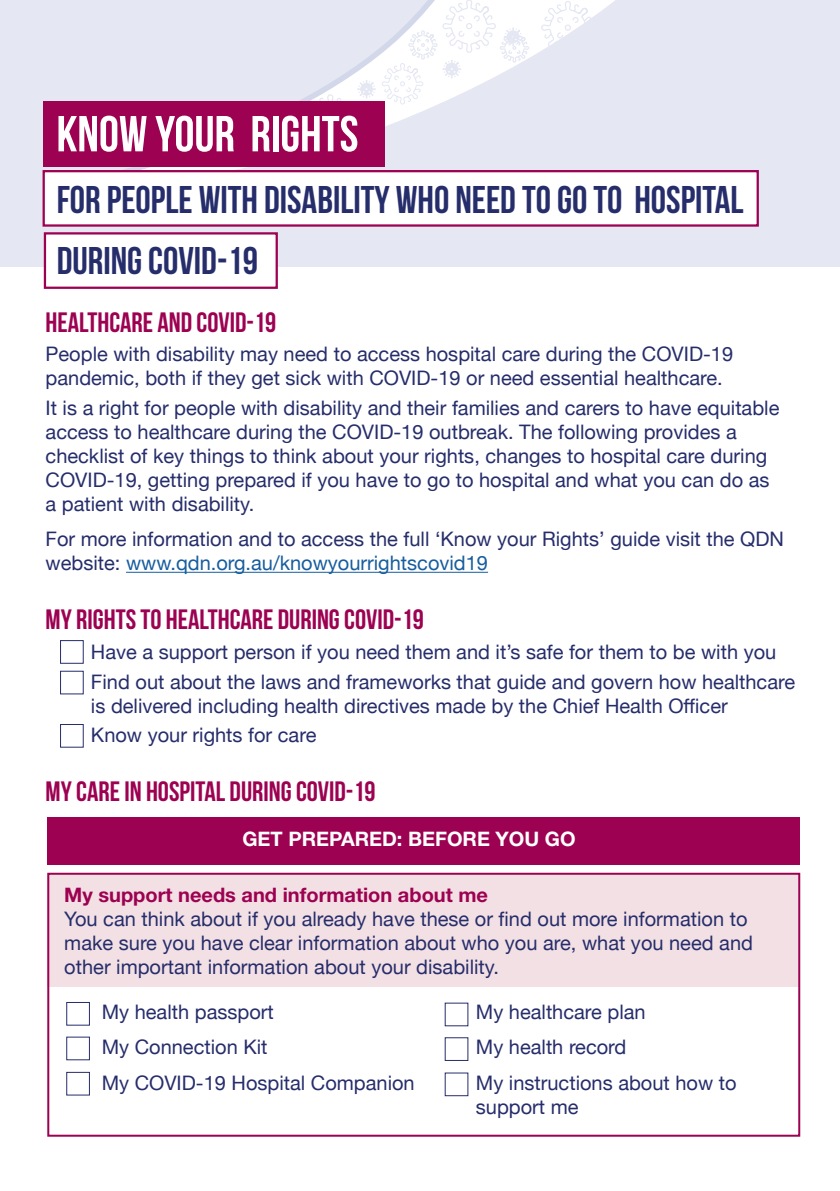
<style>
.page{position:relative;width:840px;height:1191px;background:#fff}
.page>*{position:absolute;margin:0;border:0;box-sizing:border-box;transform-origin:0 0}
.t1{font:700 50.4px "Bebas Neue";color:#fff}
.t2{font:38.6px/61px "Bebas Neue";color:#262d6b}
.t3{font:700 28px "Bebas Neue";color:#9d0151}
.t4{font:20px/24px "Helvetica Neue";color:#262d6b}
.t5{font:700 20px "Helvetica Neue";color:#9d0151}
.t6{font:700 20px "Helvetica Neue";color:#fff}
.s1{color:#175d9e}
</style>
<div class="page">
<div style="left:0;top:0;width:839px;height:266px;background:#e5e8f3"></div>
<svg style="left:42px;top:99px;width:261px;height:98px"></svg>
<svg style="left:303px;top:0;width:312px;height:126px"></svg>
<div style="left:44px;top:101px;width:341px;height:66px;background:#9d0151"></div>
<div style="left:43px;top:170px;width:715px;height:57px;background:#fff;border:2px solid #9d0151"></div>
<div style="left:44px;top:232px;width:234px;height:57px;background:#fff;border:2px solid #9d0151"></div>
<hr style="left:126px;top:572px;width:362px;height:1px;background:#175d9e">
<div style="left:47px;top:873px;width:752px;height:113px;background:#f2e0e4"></div>
<div style="left:47px;top:817px;width:752px;height:47px;background:#9d0151"></div>
<div style="left:47px;top:872px;width:752px;height:264px;border:2px solid #9d0151"></div>
<div style="left:60px;top:640px;width:24px;height:24px;border:1px solid #262d6b"></div>
<div style="left:60px;top:670px;width:24px;height:24px;border:1px solid #262d6b"></div>
<div style="left:60px;top:724px;width:24px;height:23px;border:1px solid #262d6b"></div>
<div style="left:66px;top:1002px;width:24px;height:23px;border:1px solid #262d6b"></div>
<div style="left:66px;top:1036px;width:24px;height:24px;border:1px solid #262d6b"></div>
<div style="left:66px;top:1071px;width:24px;height:24px;border:1px solid #262d6b"></div>
<div style="left:444px;top:1037px;width:24px;height:24px;border:1px solid #262d6b"></div>
<p class="t1" style="left:56px;top:106px;width:303px">KNOW YOUR RIGHTS</p>
<p class="t2" style="left:57px;top:168px;width:688px">FOR PEOPLE WITH DISABILITY WHO NEED TO GO TO HOSPITAL<br>DURING COVID-19</p>
<h2 class="t3" style="left:46px;top:306px;width:232px">HEALTHCARE AND COVID-19</h2>
<p class="t4" style="left:46px;top:343px;width:688px">People with disability may need to access hospital care during the COVID-19 pandemic, both if they get sick with COVID-19 or need essential healthcare.</p>
<p class="t4" style="left:46px;top:397px;width:735px">It is a right for people with disability and their families and carers to have equitable access to healthcare during the COVID-19 outbreak. The following provides a checklist of key things to think about your rights, changes to hospital care during COVID-19, getting prepared if you have to go to hospital and what you can do as a patient with disability.</p>
<p class="t4" style="left:46px;top:528px;width:739px">For more information and to access the full ‘Know your Rights’ guide visit the QDN website: <span class="s1">www.qdn.org.au/knowyourrightscovid19</span></p>
<h2 class="t3" style="left:46px;top:604px;width:379px">MY RIGHTS TO HEALTHCARE DURING COVID-19</h2>
<p class="t4" style="left:91px;top:641px;width:686px">Have a support person if you need them and it’s safe for them to be with you</p>
<p class="t4" style="left:91px;top:670px;width:705px">Find out about the laws and frameworks that guide and govern how healthcare is delivered including health directives made by the Chief Health Officer</p>
<p class="t4" style="left:91px;top:724px;width:227px">Know your rights for care</p>
<h2 class="t3" style="left:46px;top:776px;width:331px">MY CARE IN HOSPITAL DURING COVID-19</h2>
<h2 class="t6" style="left:242px;top:826px;width:334px">GET PREPARED: BEFORE YOU GO</h2>
<h3 class="t5" style="left:64px;top:882px;width:425px">My support needs and information about me</h3>
<p class="t4" style="left:64px;top:907px;width:689px">You can think about if you already have these or find out more information to make sure you have clear information about who you are, what you need and other important information about your disability.</p>
<p class="t4" style="left:102px;top:995px;width:314px;line-height:35.4px">My health passport<br>My Connection Kit<br>My COVID-19 Hospital Companion</p>
<p class="t4" style="left:475px;top:1001px;width:171px">My healthcare plan</p>
<p class="t4" style="left:475px;top:1036px;width:152px">My health record</p>
<p class="t4" style="left:475px;top:1071px;width:262px">My instructions about how to support me</p>
</div>
